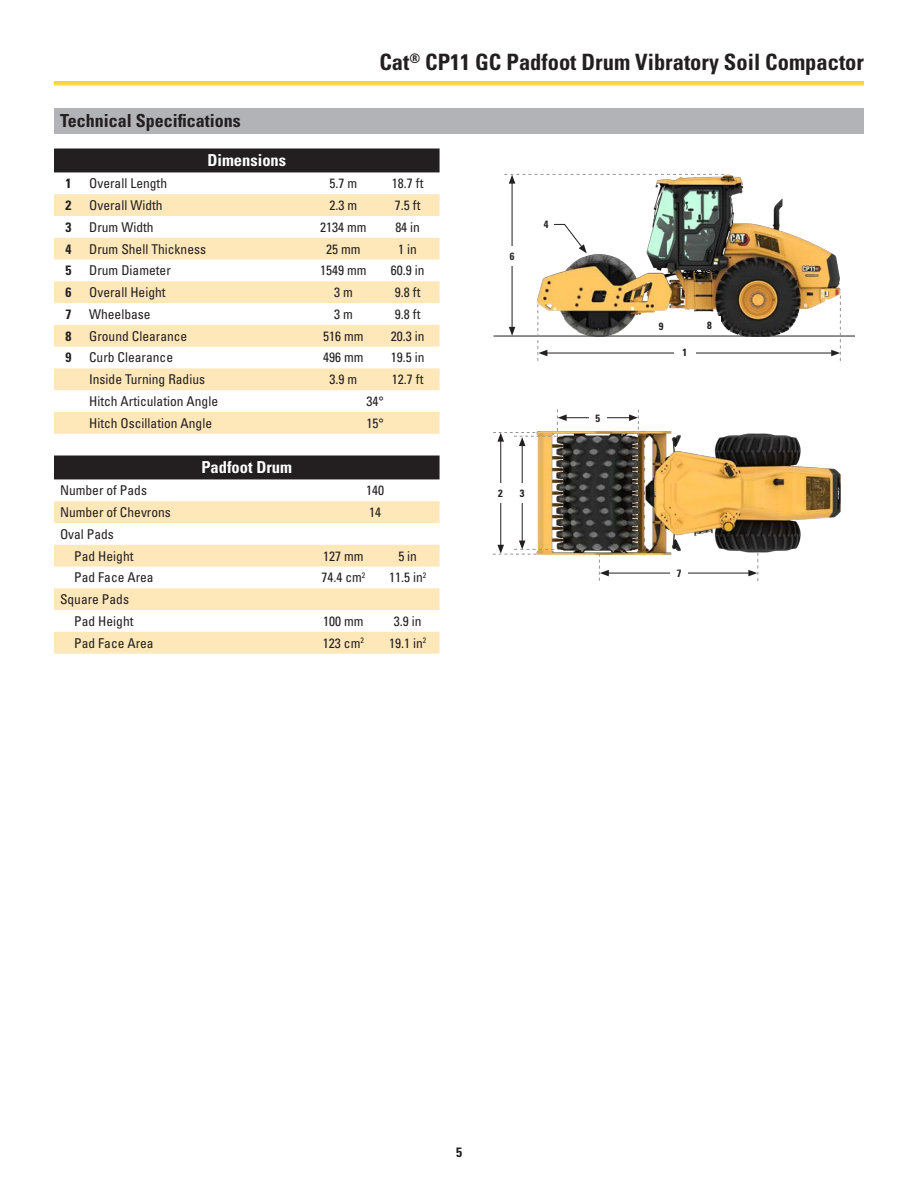
<style>
.page{position:relative;width:918px;height:1188px;background:#fff}
.page>*{position:absolute;margin:0;border:0;box-sizing:border-box;transform-origin:0 0}
.t1{font:700 condensed 22.5px "Univers LT Std";color:#231f20}
.t2{font:700 condensed 18px "Univers LT Std";color:#231f20}
.t3{font:700 condensed 16.5px "Univers LT Std";color:#fff}
.t4{font:condensed 13.5px "Univers LT Std";color:#231f20}
.t5{font:700 condensed 13.5px "Univers LT Std";color:#231f20}
.SpecsNumeric{font:700 condensed 10.5px "Univers LT Std";color:#231f20}
</style>
<div class="page">
<div style="left:54px;top:108px;width:810px;height:25px;background:#b2b3b7"></div>
<svg style="left:54px;top:148px;width:386px;height:25px;background:#2c2829"></svg>
<svg style="left:54px;top:194px;width:386px;height:460px;fill:#fee7b9"></svg>
<img style="left:532px;top:173px;width:313px;height:163px">
<img style="left:537px;top:431px;width:304px;height:138px">
<hr style="left:522px;top:444px;width:1px;height:99px;background:#231f20">
<hr style="left:500px;top:439px;width:1px;height:108px;background:#231f20">
<svg style="left:493px;top:541px;width:68px;height:14px"></svg>
<div style="left:493px;top:483px;width:15px;height:20px;background:#fff"></div>
<div style="left:517px;top:483px;width:11px;height:20px;background:#fff"></div>
<hr style="left:606px;top:573px;width:145px;height:1px;background:#231f20">
<div style="left:670px;top:563px;width:18px;height:21px;background:#fff"></div>
<hr style="left:564px;top:417px;width:67px;height:1px;background:#231f20">
<div style="left:589px;top:408px;width:18px;height:21px;background:#fff"></div>
<hr style="left:494px;top:336px;width:361px;height:1px;background:#231f20">
<hr style="left:512px;top:181px;width:1px;height:148px;background:#231f20">
<svg style="left:509px;top:327px;width:6px;height:9px"></svg>
<svg style="left:504px;top:174px;width:220px;height:10px"></svg>
<div style="left:502px;top:246px;width:20px;height:20px;background:#fff"></div>
<svg style="left:553px;top:224px;width:34px;height:29px"></svg>
<div style="left:538px;top:216px;width:16px;height:17px;background:#fff"></div>
<div style="left:653px;top:318px;width:16px;height:16px;background:#fff"></div>
<div style="left:699px;top:317px;width:21px;height:16px;background:#fff"></div>
<hr style="left:545px;top:353px;width:289px;height:1px;background:#231f20">
<svg style="left:537px;top:304px;width:10px;height:57px"></svg>
<svg style="left:831px;top:296px;width:10px;height:65px"></svg>
<div style="left:674px;top:344px;width:22px;height:17px;background:#fff"></div>
<svg style="left:493px;top:409px;width:74px;height:37px"></svg>
<svg style="left:629px;top:410px;width:10px;height:25px"></svg>
<svg style="left:599px;top:554px;width:10px;height:27px"></svg>
<svg style="left:748px;top:553px;width:10px;height:28px"></svg>
<h1 class="t1" style="left:379px;top:48px;width:486px">Cat<sup>®</sup> CP11 GC Padfoot Drum Vibratory Soil Compactor</h1>
<p class="t2" style="left:60px;top:110px;width:182px">Technical Specifications</p>
<p class="t3" style="left:207px;top:150px;width:80px">Dimensions</p>
<p class="t5" style="left:66px;top:175px;width:7px">1</p>
<p class="t4" style="left:89px;top:175px;width:79px">Overall Length</p>
<p class="t4" style="left:330px;top:175px;width:29px">5.7 m</p>
<p class="t4" style="left:392px;top:175px;width:33px">18.7 ft</p>
<p class="t5" style="left:66px;top:197px;width:7px">2</p>
<p class="t4" style="left:89px;top:197px;width:75px">Overall Width</p>
<p class="t4" style="left:330px;top:197px;width:29px">2.3 m</p>
<p class="t4" style="left:395px;top:197px;width:27px">7.5 ft</p>
<p class="t5" style="left:66px;top:219px;width:7px">3</p>
<p class="t4" style="left:89px;top:218px;width:66px">Drum Width</p>
<p class="t4" style="left:320px;top:218px;width:48px">2134 mm</p>
<p class="t4" style="left:395px;top:218px;width:26px">84 in</p>
<p class="t5" style="left:66px;top:240px;width:7px">4</p>
<p class="t4" style="left:89px;top:240px;width:118px">Drum Shell Thickness</p>
<p class="t4" style="left:326px;top:240px;width:36px">25 mm</p>
<p class="t4" style="left:398px;top:240px;width:20px">1 in</p>
<p class="t5" style="left:66px;top:262px;width:7px">5</p>
<p class="t4" style="left:89px;top:262px;width:83px">Drum Diameter</p>
<p class="t4" style="left:320px;top:262px;width:48px">1549 mm</p>
<p class="t4" style="left:391px;top:262px;width:35px">60.9 in</p>
<p class="t5" style="left:66px;top:284px;width:7px">6</p>
<p class="t4" style="left:89px;top:284px;width:78px">Overall Height</p>
<p class="t4" style="left:334px;top:284px;width:20px">3 m</p>
<p class="t4" style="left:395px;top:284px;width:27px">9.8 ft</p>
<p class="t5" style="left:66px;top:306px;width:7px">7</p>
<p class="t4" style="left:89px;top:306px;width:63px">Wheelbase</p>
<p class="t4" style="left:334px;top:306px;width:20px">3 m</p>
<p class="t4" style="left:395px;top:306px;width:27px">9.8 ft</p>
<p class="t5" style="left:66px;top:328px;width:7px">8</p>
<p class="t4" style="left:89px;top:327px;width:100px">Ground Clearance</p>
<p class="t4" style="left:323px;top:327px;width:42px">516 mm</p>
<p class="t4" style="left:391px;top:327px;width:35px">20.3 in</p>
<p class="t5" style="left:66px;top:349px;width:7px">9</p>
<p class="t4" style="left:89px;top:349px;width:85px">Curb Clearance</p>
<p class="t4" style="left:323px;top:349px;width:42px">496 mm</p>
<p class="t4" style="left:391px;top:349px;width:35px">19.5 in</p>
<p class="t4" style="left:89px;top:371px;width:117px">Inside Turning Radius</p>
<p class="t4" style="left:330px;top:371px;width:29px">3.9 m</p>
<p class="t4" style="left:392px;top:371px;width:33px">12.7 ft</p>
<p class="t4" style="left:89px;top:393px;width:130px">Hitch Articulation Angle</p>
<p class="t4" style="left:367px;top:393px;width:19px">34°</p>
<p class="t4" style="left:89px;top:414px;width:124px">Hitch Oscillation Angle</p>
<p class="t4" style="left:367px;top:414px;width:19px">15°</p>
<p class="t3" style="left:201px;top:457px;width:92px">Padfoot Drum</p>
<p class="t4" style="left:60px;top:482px;width:88px">Number of Pads</p>
<p class="t4" style="left:366px;top:482px;width:19px">140</p>
<p class="t4" style="left:60px;top:504px;width:112px">Number of Chevrons</p>
<p class="t4" style="left:369px;top:504px;width:13px">14</p>
<p class="t4" style="left:60px;top:525px;width:55px">Oval Pads</p>
<p class="t4" style="left:74px;top:547px;width:61px">Pad Height</p>
<p class="t4" style="left:323px;top:547px;width:42px">127 mm</p>
<p class="t4" style="left:398px;top:547px;width:20px">5 in</p>
<p class="t4" style="left:74px;top:569px;width:81px">Pad Face Area</p>
<p class="t4" style="left:321px;top:569px;width:45px">74.4 cm<sup>2</sup></p>
<p class="t4" style="left:389px;top:569px;width:39px">11.5 in<sup>2</sup></p>
<p class="t4" style="left:60px;top:591px;width:70px">Square Pads</p>
<p class="t4" style="left:74px;top:613px;width:61px">Pad Height</p>
<p class="t4" style="left:323px;top:613px;width:42px">100 mm</p>
<p class="t4" style="left:394px;top:613px;width:29px">3.9 in</p>
<p class="t4" style="left:74px;top:634px;width:81px">Pad Face Area</p>
<p class="t4" style="left:323px;top:634px;width:42px">123 cm<sup>2</sup></p>
<p class="t4" style="left:389px;top:634px;width:39px">19.1 in<sup>2</sup></p>
<p class="SpecsNumeric" style="left:510px;top:250px;width:6px">6</p>
<p class="SpecsNumeric" style="left:544px;top:218px;width:6px">4</p>
<p class="SpecsNumeric" style="left:498px;top:486px;width:6px">2</p>
<p class="SpecsNumeric" style="left:520px;top:486px;width:6px">3</p>
<p class="SpecsNumeric" style="left:596px;top:412px;width:6px">5</p>
<p class="SpecsNumeric" style="left:659px;top:320px;width:6px">9</p>
<p class="SpecsNumeric" style="left:707px;top:318px;width:6px">8</p>
<p class="SpecsNumeric" style="left:683px;top:346px;width:6px">1</p>
<p class="SpecsNumeric" style="left:677px;top:567px;width:6px">7</p>
<p class="t5" style="left:456px;top:1144px;width:7px">5</p>
</div>
